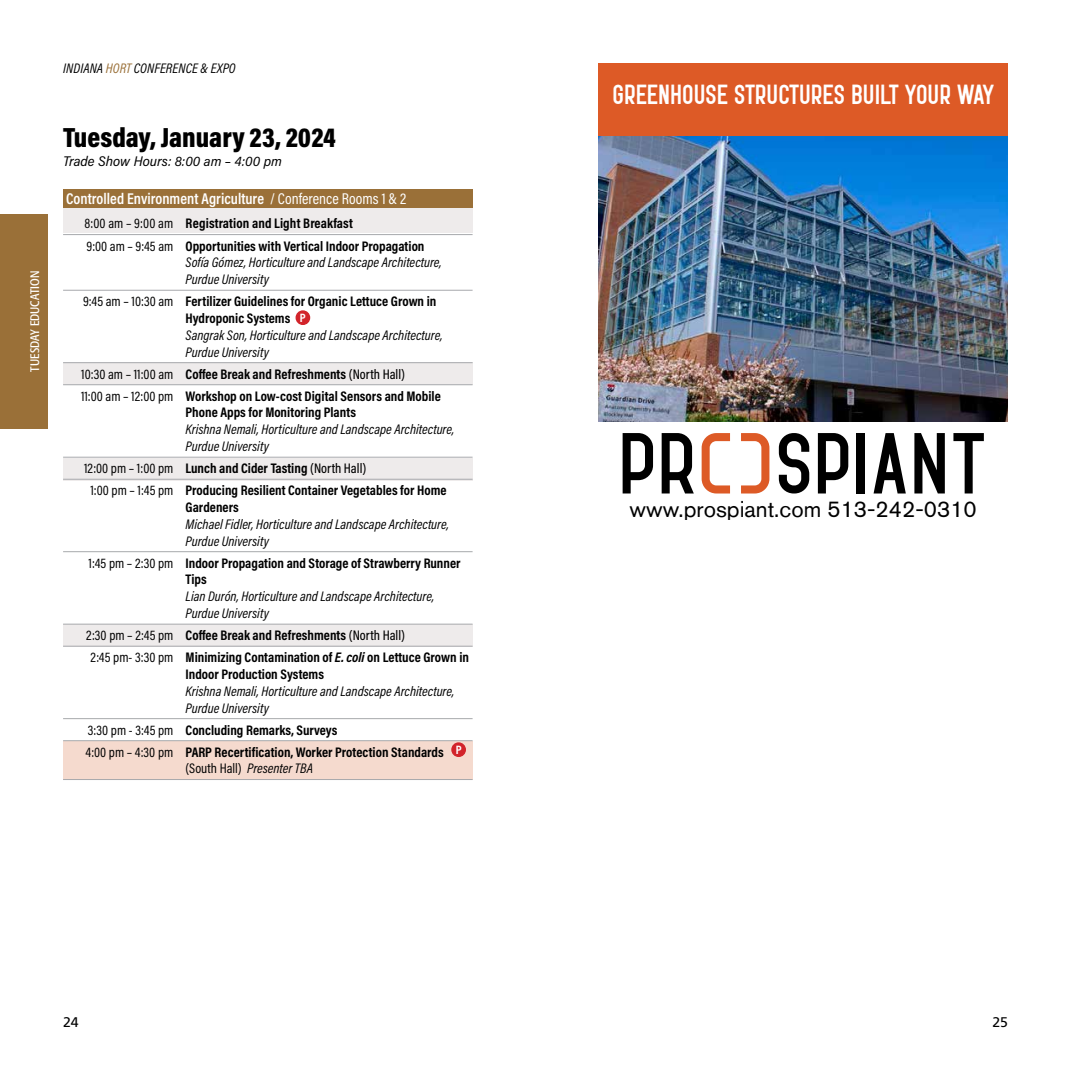
<style>
.page{position:relative;width:1071px;height:1071px;background:#fff}
.page>*{position:absolute;margin:0;border:0;box-sizing:border-box;transform-origin:0 0}
.t1{font:700 28.35px "Opera";color:#fff}
.t2{font:28px "Acumin Variable Concept";letter-spacing:-.055em;color:#000}
.t3{font:22.75px "Akzidenz Grotesk BQ";color:#000}
.t4{font:15.75px "Acumin Variable Concept";letter-spacing:-.085em;color:#fff}
.t5{font:14px/16.8px "Acumin Variable Concept";letter-spacing:-.08em;color:#000}
.t6{font:14px/22.1px "Acumin Variable Concept";letter-spacing:-.06em;color:#000}
.t7{font:14px/16.8px "Acumin Variable Concept";letter-spacing:-.1em;color:#000}
.t8{font:14px "Acumin Variable Concept";letter-spacing:-.025em;color:#000}
.t9{font:14px "Acumin Variable Concept";letter-spacing:-.19em;color:#000}
.t10{font:14px "Frutiger";color:#000}
.t11{font:condensed 12.25px "Formata";color:#fff}
.t12{font:12.25px "Acumin Variable Concept";color:#fff}
.s1{color:#9a7038}
.s2{font-size:13.65px}
</style>
<div class="page">
<div style="left:63px;top:624px;width:409px;height:22px;background:#eeebeb"></div>
<div style="left:63px;top:207px;width:409px;height:26px;background:#eeebeb"></div>
<div style="left:0;top:214px;width:47px;height:214px;background:#9a7038"></div>
<div style="left:64px;top:741px;width:409px;height:39px;background:#f5dace"></div>
<div style="left:63px;top:458px;width:410px;height:22px;background:#eeebeb"></div>
<div style="left:63px;top:362px;width:410px;height:23px;background:#eeebeb"></div>
<div style="left:63px;top:189px;width:410px;height:18px;background:#9a7038"></div>
<hr style="left:63px;top:234px;width:410px;height:1px;background:#a7a9ac">
<hr style="left:63px;top:290px;width:410px;height:1px;background:#a7a9ac">
<hr style="left:63px;top:362px;width:410px;height:1px;background:#a7a9ac">
<hr style="left:63px;top:384px;width:410px;height:1px;background:#a7a9ac">
<hr style="left:63px;top:457px;width:410px;height:1px;background:#a7a9ac">
<hr style="left:63px;top:479px;width:410px;height:1px;background:#a7a9ac">
<hr style="left:63px;top:551px;width:410px;height:1px;background:#a7a9ac">
<hr style="left:63px;top:624px;width:410px;height:1px;background:#a7a9ac">
<hr style="left:63px;top:646px;width:410px;height:1px;background:#a7a9ac">
<hr style="left:63px;top:718px;width:410px;height:1px;background:#a7a9ac">
<hr style="left:63px;top:740px;width:410px;height:1px;background:#a7a9ac">
<hr style="left:63px;top:779px;width:410px;height:1px;background:#a7a9ac">
<img style="left:598px;top:135px;width:410px;height:287px">
<div style="left:598px;top:63px;width:410px;height:72px;background:#dd5a26"></div>
<svg style="left:623px;top:433px;width:30px;height:60px"></svg>
<svg style="left:662px;top:433px;width:32px;height:61px"></svg>
<svg style="left:779px;top:433px;width:30px;height:60px"></svg>
<svg style="left:818px;top:433px;width:30px;height:60px"></svg>
<div style="left:857px;top:433px;width:8px;height:60px;background:#000"></div>
<svg style="left:874px;top:433px;width:32px;height:61px"></svg>
<svg style="left:914px;top:433px;width:31px;height:60px"></svg>
<svg style="left:953px;top:433px;width:31px;height:60px"></svg>
<svg style="left:741px;top:433px;width:28px;height:61px"></svg>
<svg style="left:702px;top:433px;width:28px;height:61px"></svg>
<div style="left:296px;top:311px;width:14px;height:13px;background:#d2232a;border-radius:50%"></div>
<div style="left:296px;top:310px;width:14px;height:15px;border:1px solid #d2232a;border-radius:50%"></div>
<div style="left:452px;top:743px;width:13px;height:13px;background:#d2232a;border-radius:50%"></div>
<div style="left:451px;top:742px;width:15px;height:15px;border:1px solid #d2232a;border-radius:50%"></div>
<p class="t11" style="left:28px;top:372px;width:102px;rotate:-90deg">TUESDAY EDUCATION</p>
<p class="t9" style="left:63px;top:59px;width:178px">INDIANA <span class="s1">HORT</span> CONFERENCE &amp; EXPO</p>
<h2 class="t2" style="left:63px;top:118px;width:276px">Tuesday, January 23, 2024</h2>
<p class="t8" style="left:63px;top:151px;width:221px">Trade Show Hours: <span class="s2">8:00 am – 4:00 pm</span></p>
<p class="t4" style="left:66px;top:188px;width:344px">Controlled Environment Agriculture / Conference Rooms 1 &amp; 2</p>
<p class="t6" style="left:84px;top:212px;width:343px">8:00 am – 9:00 am Registration and Light Breakfast<br>9:00 am – 9:45 am Opportunities with Vertical Indoor Propagation</p>
<p class="t7" style="left:186px;top:254px;width:258px">Sofía Gómez, Horticulture and Landscape Architecture,<br>Purdue University</p>
<p class="t5" style="left:186px;top:292px;width:259px;text-indent:-103px">9:45 am – 10:30 am Fertilizer Guidelines for Organic Lettuce Grown in Hydroponic Systems<br>Sangrak Son, Horticulture and Landscape Architecture, Purdue University</p>
<p class="t5" style="left:81px;top:362px;width:362px;line-height:22.1px">10:30 am – 11:00 am Coffee Break and Refreshments (NorthHall)<br>11:00 am – 12:00 pm Workshop on Low-cost Digital Sensors and Mobile</p>
<p class="t5" style="left:186px;top:404px;width:270px">Phone Apps for Monitoring Plants<br>Krishna Nemali, Horticulture and Landscape Architecture,<br>Purdue University</p>
<p class="t5" style="left:90px;top:457px;width:359px;line-height:22.1px;text-indent:-6px">12:00 pm – 1:00 pm Lunch and Cider Tasting (North Hall)<br>1:00 pm – 1:45 pm Producing Resilient Container Vegetables for Home</p>
<p class="t5" style="left:186px;top:498px;width:265px">Gardeners<br>Michael Fidler, Horticulture and Landscape Architecture,<br>Purdue University</p>
<p class="t5" style="left:186px;top:554px;width:277px;text-indent:-97px">1:45 pm – 2:30 pm Indoor Propagation and Storage of Strawberry Runner Tips<br>Lian Durón, Horticulture and Landscape Architecture, Purdue University</p>
<p class="t5" style="left:91px;top:624px;width:381px;line-height:22.1px;text-indent:-4px">2:30 pm – 2:45 pm Coffee Break and Refreshments (NorthHall)<br>2:45 pm- 3:30 pm Minimizing Contamination of E. coli on Lettuce Grown in</p>
<p class="t5" style="left:186px;top:665px;width:270px">Indoor Production Systems<br>Krishna Nemali, Horticulture and Landscape Architecture,<br>Purdue University</p>
<p class="t5" style="left:86px;top:718px;width:360px;line-height:22.1px">3:30 pm - 3:45 pm Concluding Remarks, Surveys<br>4:00 pm – 4:30 pm PARPRecertification, Worker Protection Standards</p>
<p class="t7" style="left:186px;top:760px;width:132px">(South Hall) Presenter TBA</p>
<p class="t12" style="left:300px;top:309px;width:9px">P</p>
<p class="t12" style="left:456px;top:741px;width:9px">P</p>
<h1 class="t1" style="left:613px;top:79px;width:383px">GREENHOUSE STRUCTURES BUILT YOUR WAY</h1>
<h3 class="t3" style="left:630px;top:496px;width:349px">www.prospiant.com 513-242-0310</h3>
<p class="t10" style="left:63px;top:1014px;width:17px">24</p>
<p class="t10" style="left:992px;top:1014px;width:17px">25</p>
</div>
